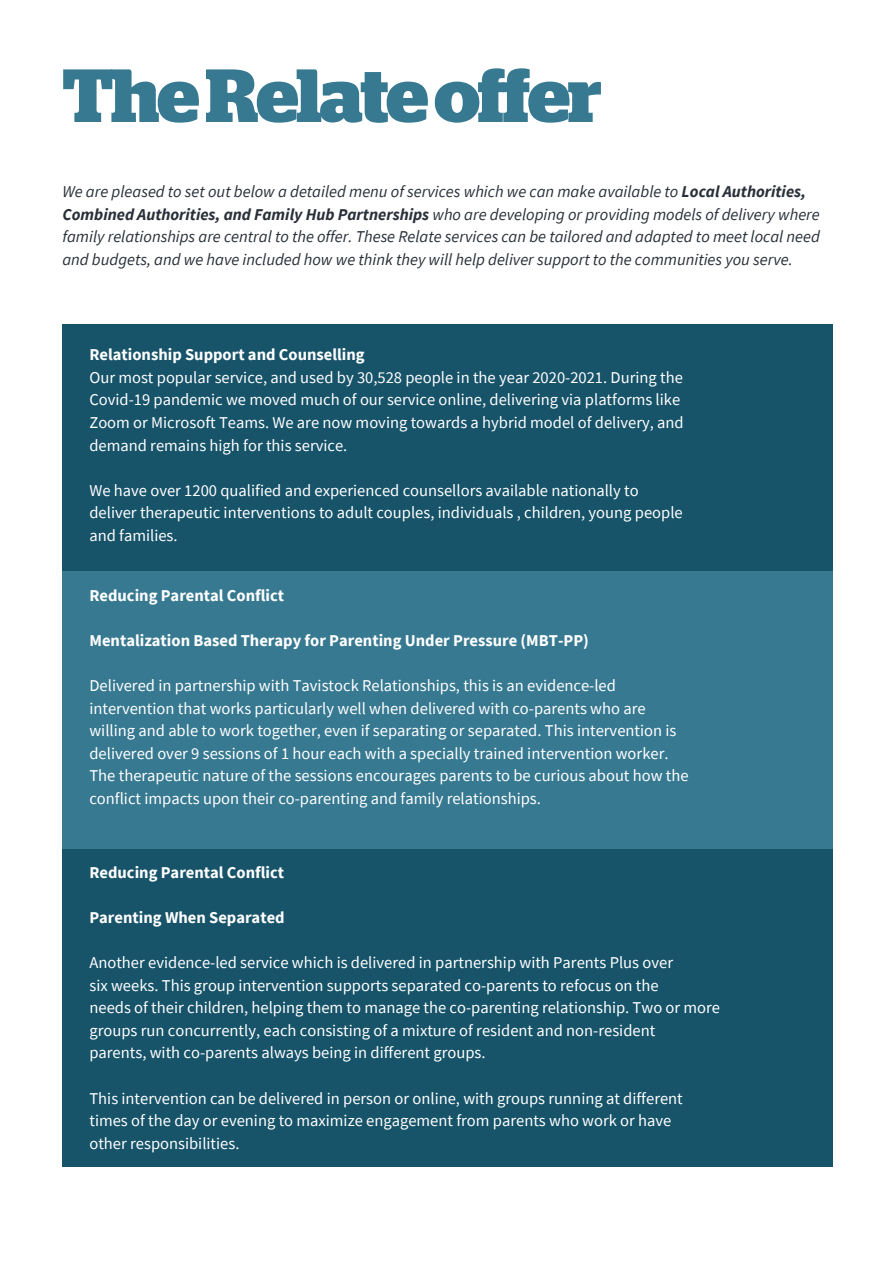
<style>
.page{position:relative;width:894px;height:1264px;background:#fff}
.page>*{position:absolute;margin:0;border:0;box-sizing:border-box;transform-origin:0 0}
.t1{font:700 75px "Stag";letter-spacing:-.03em;color:#377991}
.t2{font:16.5px "Source Sans Pro";color:#fff}
.t3{font:italic 16.5px/22.5px "Source Sans Pro";color:#293039}
.t4{font:700 16.5px "Source Sans Pro";color:#fff}
.s1{font-weight:700}
</style>
<div class="page">
<div style="left:62px;top:324px;width:770px;height:247px;background:#175369"></div>
<div style="left:62px;top:571px;width:770px;height:277px;background:#377991"></div>
<div style="left:62px;top:848px;width:770px;height:318px;background:#175369"></div>
<p class="t1" style="left:62px;top:62px;width:541px">TheRelateoffer</p>
<p class="t3" style="left:62px;top:180px;width:758px">We are pleased to set out below a detailed menu of services which we can make available to <span class="s1">Local Authorities, Combined Authorities, and Family Hub Partnerships</span> who are developing or providing models of delivery where family relationships are central to the offer. These Relate services can be tailored and adapted to meet local need and budgets, and we have included how we think they will help deliver support to the communities you serve.</p>
<p class="t4" style="left:89px;top:344px;width:276px">Relationship Support and Counselling</p>
<p class="t2" style="left:89px;top:367px;width:595px">Our most popular service, and used by 30,528 people in the year 2020-2021. During the</p>
<p class="t2" style="left:89px;top:389px;width:592px">Covid-19 pandemic we moved much of our service online, delivering via platforms like</p>
<p class="t2" style="left:89px;top:412px;width:595px">Zoom or Microsoft Teams. We are now moving towards a hybrid model of delivery, and</p>
<p class="t2" style="left:89px;top:434px;width:259px">demand remains high for this service.</p>
<p class="t2" style="left:89px;top:479px;width:550px">We have over 1200 qualified and experienced counsellors available nationally to</p>
<p class="t2" style="left:89px;top:502px;width:594px">deliver therapeutic interventions to adult couples, individuals , children, young people</p>
<p class="t2" style="left:89px;top:524px;width:90px">and families.</p>
<p class="t4" style="left:89px;top:585px;width:196px">Reducing Parental Conflict</p>
<p class="t4" style="left:89px;top:630px;width:501px">Mentalization Based Therapy for Parenting Under Pressure (MBT-PP)</p>
<p class="t2" style="left:89px;top:675px;width:528px">Delivered in partnership with Tavistock Relationships, this is an evidence-led</p>
<p class="t2" style="left:89px;top:697px;width:557px">intervention that works particularly well when delivered with co-parents who are</p>
<p class="t2" style="left:89px;top:720px;width:588px">willing and able to work together, even if separating or separated. This intervention is</p>
<p class="t2" style="left:89px;top:742px;width:580px">delivered over 9 sessions of 1 hour each with a specially trained intervention worker.</p>
<p class="t2" style="left:89px;top:765px;width:600px">The therapeutic nature of the sessions encourages parents to be curious about how the</p>
<p class="t2" style="left:89px;top:787px;width:453px">conflict impacts upon their co-parenting and family relationships.</p>
<p class="t4" style="left:89px;top:862px;width:196px">Reducing Parental Conflict</p>
<p class="t4" style="left:89px;top:907px;width:197px">Parenting When Separated</p>
<p class="t2" style="left:89px;top:952px;width:585px">Another evidence-led service which is delivered in partnership with Parents Plus over</p>
<p class="t2" style="left:89px;top:974px;width:570px">six weeks. This group intervention supports separated co-parents to refocus on the</p>
<p class="t2" style="left:89px;top:997px;width:632px">needs of their children, helping them to manage the co-parenting relationship. Two or more</p>
<p class="t2" style="left:89px;top:1019px;width:567px">groups run concurrently, each consisting of a mixture of resident and non-resident</p>
<p class="t2" style="left:89px;top:1042px;width:397px">parents, with co-parents always being in different groups.</p>
<p class="t2" style="left:89px;top:1087px;width:594px">This intervention can be delivered in person or online, with groups running at different</p>
<p class="t2" style="left:89px;top:1109px;width:583px">times of the day or evening to maximize engagement from parents who work or have</p>
<p class="t2" style="left:89px;top:1132px;width:151px">other responsibilities.</p>
</div>
